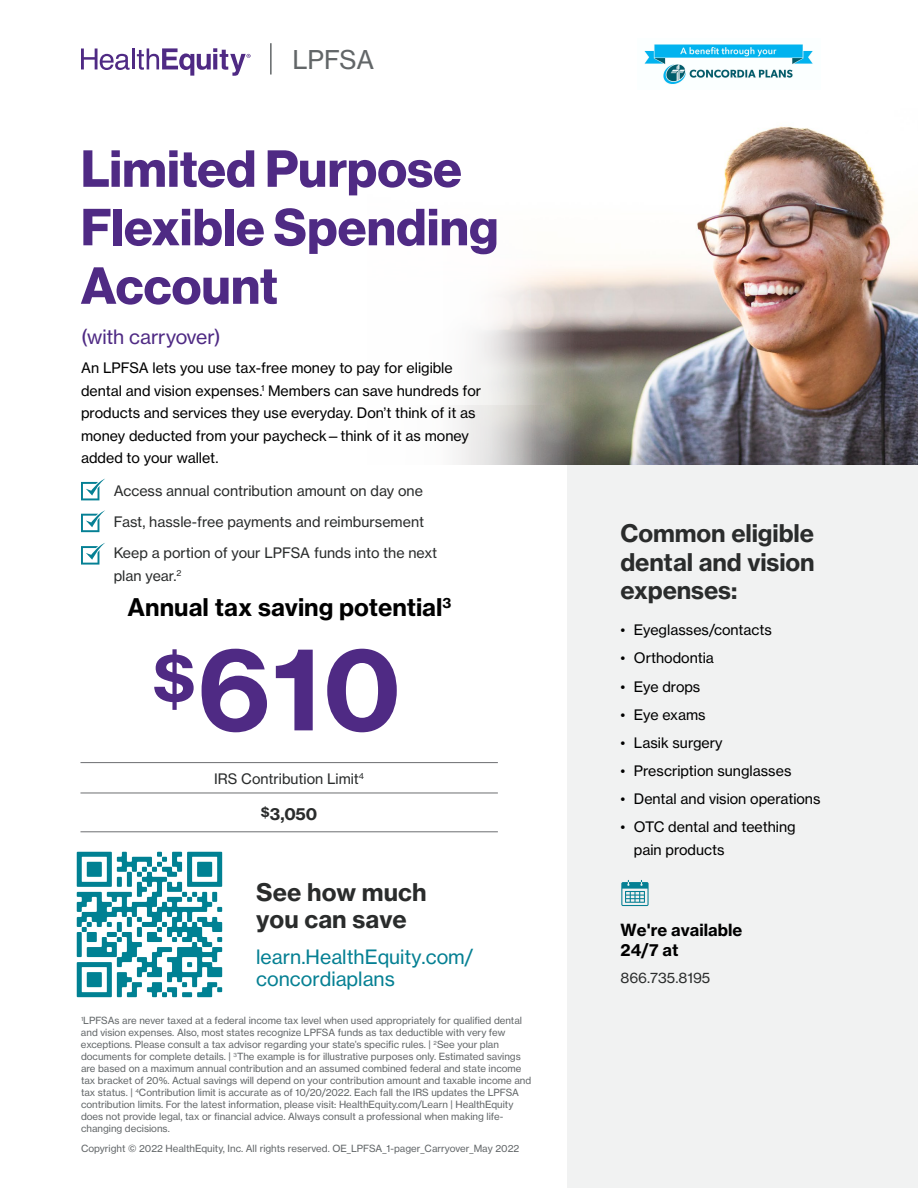
<style>
.page{position:relative;width:918px;height:1188px;background:#fff}
.page>*{position:absolute;margin:0;border:0;box-sizing:border-box;transform-origin:0 0}
.t1{font:107.55px "N Haas Grotesk TX Pro 75 Bd";color:#4f2a84}
.t2{font:51px/58.5px "N Haas Grotesk DS Pro 75 Bd";letter-spacing:.01em;color:#4f2a84}
.t3{font:25.5px "N Haas Grotesk TX Pro 55 Rg";color:#626668}
.t4{font:24px/28.5px "N Haas Grotesk TX Pro 75 Bd";letter-spacing:-.005em;color:#2a2c2c}
.t5{font:24px "N Haas Grotesk TX Pro 75 Bd";color:#000}
.t6{font:19.5px/21.6px "N Haas Grotesk TX Pro 55 Rg";color:#058093}
.t7{font:19.5px "N Haas Grotesk TX Pro 55 Rg";letter-spacing:-.01em;color:#4f2a84}
.t8{font:16.5px/20px "N Haas Grotesk TX Pro 75 Bd";color:#000}
.t9{font:16.5px "N Haas Grotesk TX Pro 75 Bd";color:#2a2c2c}
.t10{font:14.25px/22.5px "N Haas Grotesk TX Pro 55 Rg";color:#000}
.t11{font:14.25px/22.5px "N Haas Grotesk TX Pro 55 Rg";color:#2a2c2c}
.t12{font:9.75px/12px "N Haas Grotesk TX Pro 55 Rg";color:#636769}
</style>
<div class="page">
<div style="left:567px;top:364px;width:351px;height:824px;background:#f1f2f2"></div>
<img style="left:582px;top:126px;width:336px;height:338px">
<img style="left:644px;top:44px;width:169px;height:40px">
<svg style="left:81px;top:49px;width:49px;height:21px"></svg>
<hr style="left:132px;top:49px;width:2px;height:20px;background:#4f2a84">
<svg style="left:137px;top:48px;width:114px;height:28px"></svg>
<hr style="left:270px;top:43px;width:2px;height:32px;background:#626668">
<svg style="left:621px;top:880px;width:28px;height:26px"></svg>
<svg style="left:576px;top:268px;width:6px;height:197px"></svg>
<div style="left:311px;top:92px;width:265px;height:387px;background:#fff"></div>
<svg style="left:311px;top:92px;width:265px;height:376px"></svg>
<img style="left:76px;top:851px;width:147px;height:147px">
<svg style="left:81px;top:479px;width:24px;height:21px"></svg>
<svg style="left:81px;top:510px;width:24px;height:22px"></svg>
<svg style="left:81px;top:543px;width:24px;height:22px"></svg>
<hr style="left:80px;top:762px;width:418px;height:1px;background:#6d6e71">
<hr style="left:80px;top:793px;width:418px;height:1px;background:#6d6e71">
<hr style="left:80px;top:832px;width:418px;height:1px;background:#6d6e71">
<h3 class="t3" style="left:292px;top:44px;width:83px">LPFSA</h3>
<h2 class="t2" style="left:81px;top:140px;width:419px">Limited Purpose<br>Flexible Spending<br>Account</h2>
<h3 class="t7" style="left:81px;top:325px;width:141px">(with carryover)</h3>
<p class="t10" style="left:81px;top:357px;width:402px">An LPFSA lets you use tax-free money to pay for eligible dental and vision expenses.<sup>1</sup> Members can save hundreds for products and services they use everyday. Don’t think of it as money deducted from your paycheck—think of it as money added to your wallet.</p>
<h3 class="t11" style="left:114px;top:479px;width:311px">Access annual contribution amount on day one</h3>
<h3 class="t11" style="left:114px;top:510px;width:312px">Fast, hassle-free payments and reimbursement</h3>
<h3 class="t11" style="left:114px;top:542px;width:325px">Keep a portion of your LPFSA funds into the next plan year.<sup>2</sup></h3>
<h3 class="t5" style="left:128px;top:592px;width:325px">Annual tax saving potential<sup>3</sup></h3>
<h1 class="t1" style="left:153px;top:623px;width:250px"><sup>$</sup>610</h1>
<h3 class="t11" style="left:214px;top:767px;width:151px">IRS Contribution Limit<sup>4</sup></h3>
<h3 class="t9" style="left:261px;top:803px;width:58px"><sup>$</sup>3,050</h3>
<h3 class="t4" style="left:256px;top:879px;width:172px;line-height:27px">See how much you can save</h3>
<h3 class="t6" style="left:256px;top:946px;width:219px">learn.HealthEquity.com/ concordiaplans</h3>
<p class="t12" style="left:81px;top:1015px;width:452px"><sup>1</sup>LPFSAs are never taxed at a federal income tax level when used appropriately for qualified dental and vision expenses. Also, most states recognize LPFSA funds as tax deductible with very few exceptions. Please consult a tax advisor regarding your state’s specific rules. | <sup>2</sup>See your plan documents for complete details. | <sup>3</sup>The example is for illustrative purposes only. Estimated savings are based on a maximum annual contribution and an assumed combined federal and state income tax bracket of 20%. Actual savings will depend on your contribution amount and taxable income and tax status. | <sup>4</sup>Contribution limit is accurate as of 10/20/2022. Each fall the IRS updates the LPFSA contribution limits. For the latest information, please visit: HealthEquity.com/Learn | HealthEquity does not provide legal, tax or financial advice. Always consult a professional when making life&shy;changing decisions.</p>
<p class="t12" style="left:81px;top:1142px;width:440px">Copyright © 2022 HealthEquity, Inc. All rights reserved. OE_LPFSA_1-pager_Carryover_May 2022</p>
<h3 class="t4" style="left:620px;top:519px;width:196px;text-align:justify">Common eligible dental and vision expenses:</h3>
<h3 class="t10" style="left:620px;top:619px;width:153px">• Eyeglasses/contacts</h3>
<h3 class="t10" style="left:620px;top:647px;width:95px">• Orthodontia</h3>
<h3 class="t10" style="left:620px;top:675px;width:81px">• Eye drops</h3>
<h3 class="t10" style="left:620px;top:703px;width:87px">• Eye exams</h3>
<h3 class="t10" style="left:620px;top:731px;width:104px">• Lasik surgery</h3>
<h3 class="t10" style="left:620px;top:760px;width:172px">• Prescription sunglasses</h3>
<h3 class="t10" style="left:620px;top:788px;width:202px">• Dental and vision operations</h3>
<h3 class="t10" style="left:634px;top:816px;width:163px;text-indent:-13px">• OTC dental and teething pain products</h3>
<h3 class="t8" style="left:620px;top:920px;width:123px">We're available<br>24/7 at</h3>
<h3 class="t11" style="left:620px;top:966px;width:91px">866.735.8195</h3>
</div>
